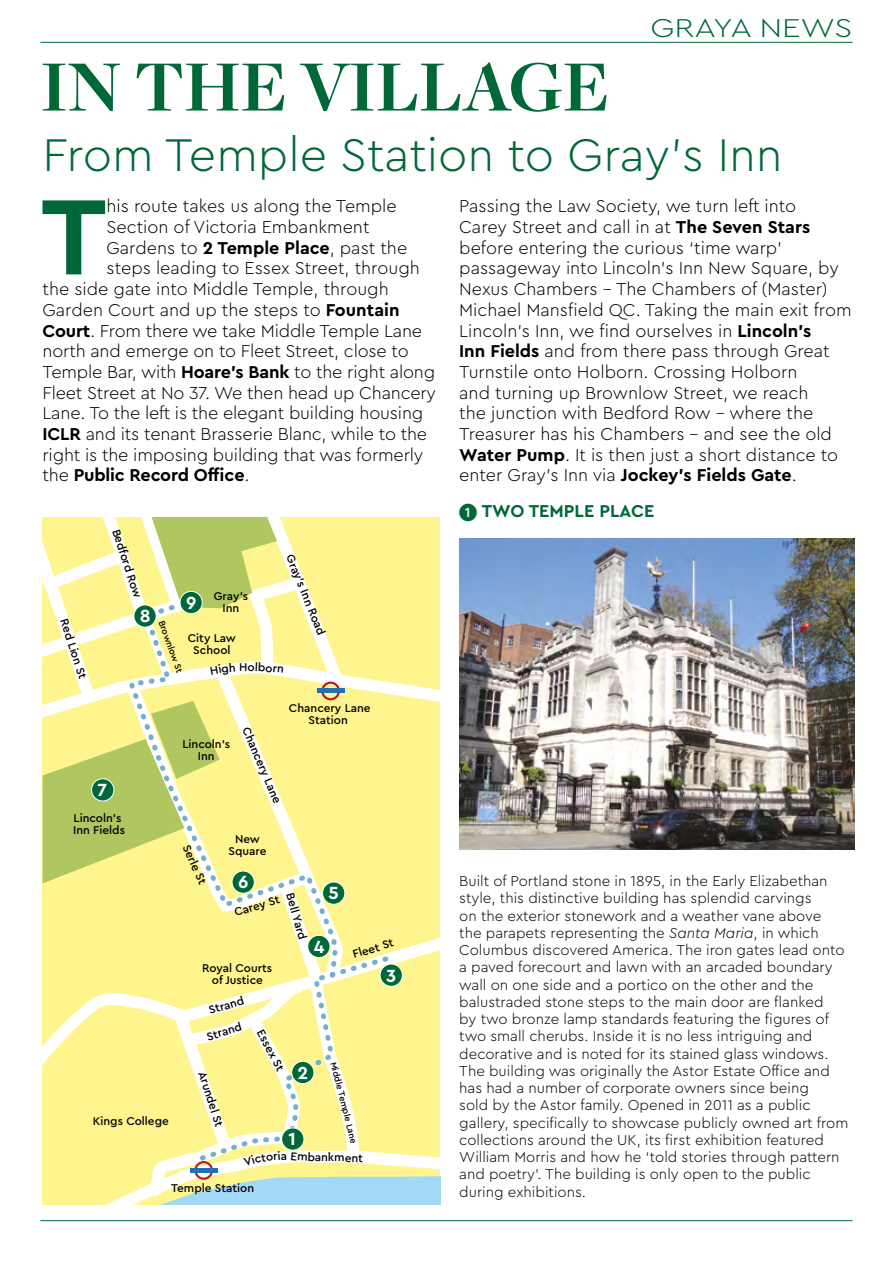
<style>
.page{position:relative;width:893px;height:1263px;background:#fff}
.page>*{position:absolute;margin:0;border:0;box-sizing:border-box;transform-origin:0 0}
.t1{font:700 112.05px "Cera Pro";color:#006838}
.t2{font:700 75px "Freight Disp Pro";color:#006838}
.t3{font:300 48px "Cera Pro";color:#006838}
.t4{font:300 27px "Cera Pro";color:#006838;scale:1.2 1}
.t5{font:700 18.45px "Cera Pro";color:#fff}
.t6{font:300 18px/20.7px "Cera Pro";color:#000}
.t7{font:700 18px "Cera Pro";letter-spacing:-.01em;color:#000}
.t8{font:700 18px "Cera Pro";color:#006838}
.t9{font:300 15px/17.2px "Cera Pro";color:#000}
.t10{font:500 11.85px/11.9px "Cera Pro";color:#000;text-align:center}
.t11{font:500 9.3px "Cera Pro";color:#000}
.t12{font:500 9.15px "Cera Pro";color:#000}
.s1{font-weight:700}
.s2{font-weight:300}
.s3{font-family:"European Pi One";font-weight:400}
.s4{font-style:italic}
</style>
<div class="page">
<hr style="left:40px;top:42px;width:813px;height:1px;background:#006838">
<hr style="left:40px;top:1220px;width:813px;height:1px;background:#006838">
<img style="left:459px;top:539px;width:396px;height:311px">
<svg style="left:43px;top:517px;width:397px;height:687px;background:#f1ef9c"></svg>
<h3 class="t4" style="left:650px;top:10px;width:170px">GRAYA NEWS</h3>
<h2 class="t2" style="left:40px;top:37px;width:570px">IN THE VILLAGE</h2>
<h3 class="t3" style="left:43px;top:123px;width:742px">From Temple Station to Gray’s Inn</h3>
<h1 class="t1" style="left:41px;top:162px;width:67px">T</h1>
<p class="t6" style="left:107px;top:195px;width:292px">his route takes us along the Temple</p>
<p class="t6" style="left:107px;top:216px;width:265px">Section of Victoria Embankment</p>
<p class="t6" style="left:107px;top:237px;width:302px">Gardens to <span class="s1">2 Temple Place</span>, past the</p>
<p class="t6" style="left:107px;top:257px;width:315px">steps leading to Essex Street, through</p>
<p class="t6" style="left:43px;top:278px;width:348px">the side gate into Middle Temple, through</p>
<p class="t6" style="left:43px;top:299px;width:358px">Garden Court and up the steps to <span class="s1">Fountain</span></p>
<p class="t6" style="left:43px;top:319px;width:381px"><span class="s1">Court</span>. From there we take Middle Temple Lane</p>
<p class="t6" style="left:43px;top:340px;width:368px">north and emerge on to Fleet Street, close to</p>
<p class="t6" style="left:43px;top:361px;width:394px">Temple Bar, with <span class="s1">Hoare’s Bank</span> to the right along</p>
<p class="t6" style="left:43px;top:381px;width:395px">Fleet Street at No 37. We then head up Chancery</p>
<p class="t6" style="left:43px;top:402px;width:382px">Lane. To the left is the elegant building housing</p>
<p class="t6" style="left:43px;top:423px;width:386px"><span class="s1">ICLR</span> and its tenant Brasserie Blanc, while to the</p>
<p class="t6" style="left:43px;top:444px;width:382px">right is the imposing building that was formerly</p>
<p class="t7" style="left:43px;top:463px;width:209px"><span class="s2">the</span> Public Record Office<span class="s2">.</span></p>
<p class="t10" style="left:70px;top:617px;width:64px;rotate:72deg">Red Lion St</p>
<p class="t10" style="left:122px;top:527px;width:73px;rotate:72deg">Bedford Row</p>
<p class="t5" style="left:140px;top:604px;width:12px">8</p>
<p class="t5" style="left:186px;top:590px;width:12px">9</p>
<p class="t10" style="left:214px;top:589px;width:36px">Gray’s<br>Inn</p>
<p class="t11" style="left:167px;top:619px;width:57px;rotate:70deg">Brownlow St</p>
<p class="t10" style="left:188px;top:631px;width:50px">City Law<br>School</p>
<p class="t10" style="left:239px;top:660px;width:10px">H</p>
<p class="t10" style="left:296px;top:552px;width:88px;rotate:68deg">Gray’s Inn Road</p>
<p class="t5" style="left:98px;top:778px;width:11px">7</p>
<p class="t10" style="left:73px;top:811px;width:53px;text-align:left">Lincoln’s<br>Inn Fields</p>
<p class="t10" style="left:182px;top:738px;width:49px">Lincoln’s<br>Inn</p>
<p class="t10" style="left:252px;top:725px;width:83px;rotate:67deg">Chancery Lane</p>
<p class="t10" style="left:289px;top:701px;width:83px">Chancery Lane<br>Station</p>
<p class="t10" style="left:192px;top:843px;width:44px;rotate:66deg">Serle St</p>
<p class="t10" style="left:228px;top:832px;width:40px">New<br>Square</p>
<p class="t5" style="left:238px;top:870px;width:12px">6</p>
<p class="t5" style="left:329px;top:881px;width:12px">5</p>
<p class="t10" style="left:296px;top:891px;width:49px;rotate:74deg">Bell Yard</p>
<p class="t10" style="left:233px;top:906px;width:48px;rotate:-17deg">Carey St</p>
<p class="t5" style="left:314px;top:934px;width:12px">4</p>
<p class="t10" style="left:202px;top:961px;width:72px">Royal Courts of Justice</p>
<p class="t10" style="left:351px;top:948px;width:43px;rotate:-17deg">Fleet St</p>
<p class="t5" style="left:386px;top:963px;width:12px">3</p>
<p class="t10" style="left:93px;top:1115px;width:78px">Kings College</p>
<p class="t10" style="left:196px;top:1001px;width:47px;line-height:24.9px;text-align:left;text-indent:10px;rotate:-17deg">Strand<br>Strand</p>
<p class="t10" style="left:208px;top:1070px;width:59px;rotate:72deg">A rundel St</p>
<p class="t10" style="left:265px;top:1027px;width:46px;rotate:61deg">Essex St</p>
<p class="t5" style="left:288px;top:1127px;width:9px">1</p>
<p class="t10" style="left:171px;top:1181px;width:85px">Temple Station</p>
<p class="t12" style="left:340px;top:1060px;width:86px;rotate:76deg">M iddle Tem ple Lane</p>
<p class="t10" style="left:328px;top:1151px;width:8px">k</p>
<p class="t6" style="left:459px;top:195px;width:394px">Passing the Law Society, we turn left into<br>Carey Street and call in at <span class="s1">The Seven Stars </span>before entering the curious ‘time warp’ passageway into Lincoln’s Inn New Square, by Nexus Chambers – The Chambers of (Master)<br>Michael Mansfield QC. Taking the main exit from Lincoln’s Inn, we find ourselves in <span class="s1">Lincoln’s<br>Inn Fields</span> and from there pass through Great Turnstile onto Holborn. Crossing Holborn<br>and turning up Brownlow Street, we reach<br>the junction with Bedford Row – where the Treasurer has his Chambers – and see the old <span class="s1">Water Pump</span>. It is then just a short distance to enter Gray’s Inn via <span class="s1">Jockey’s Fields Gate</span>.</p>
<p class="t8" style="left:459px;top:499px;width:197px"><span class="s3">1</span> TWO TEMPLE PLACE</p>
<p class="t9" style="left:459px;top:872px;width:391px">Built of Portland stone in 1895, in the Early Elizabethan style, this distinctive building has splendid carvings<br>on the exterior stonework and a weather vane above<br>the parapets representing the <span class="s4">Santa Maria</span>, in which Columbus discovered America. The iron gates lead onto a paved forecourt and lawn with an arcaded boundary wall on one side and a portico on the other and the balustraded stone steps to the main door are flanked<br>by two bronze lamp standards featuring the figures of two small cherubs. Inside it is no less intriguing and decorative and is noted for its stained glass windows.<br>The building was originally the Astor Estate Office and has had a number of corporate owners since being<br>sold by the Astor family. Opened in 2011 as a public gallery, specifically to showcase publicly owned art from collections around the UK, its first exhibition featured William Morris and how he ‘told stories through pattern and poetry’. The building is only open to the public during exhibitions.</p>
</div>
